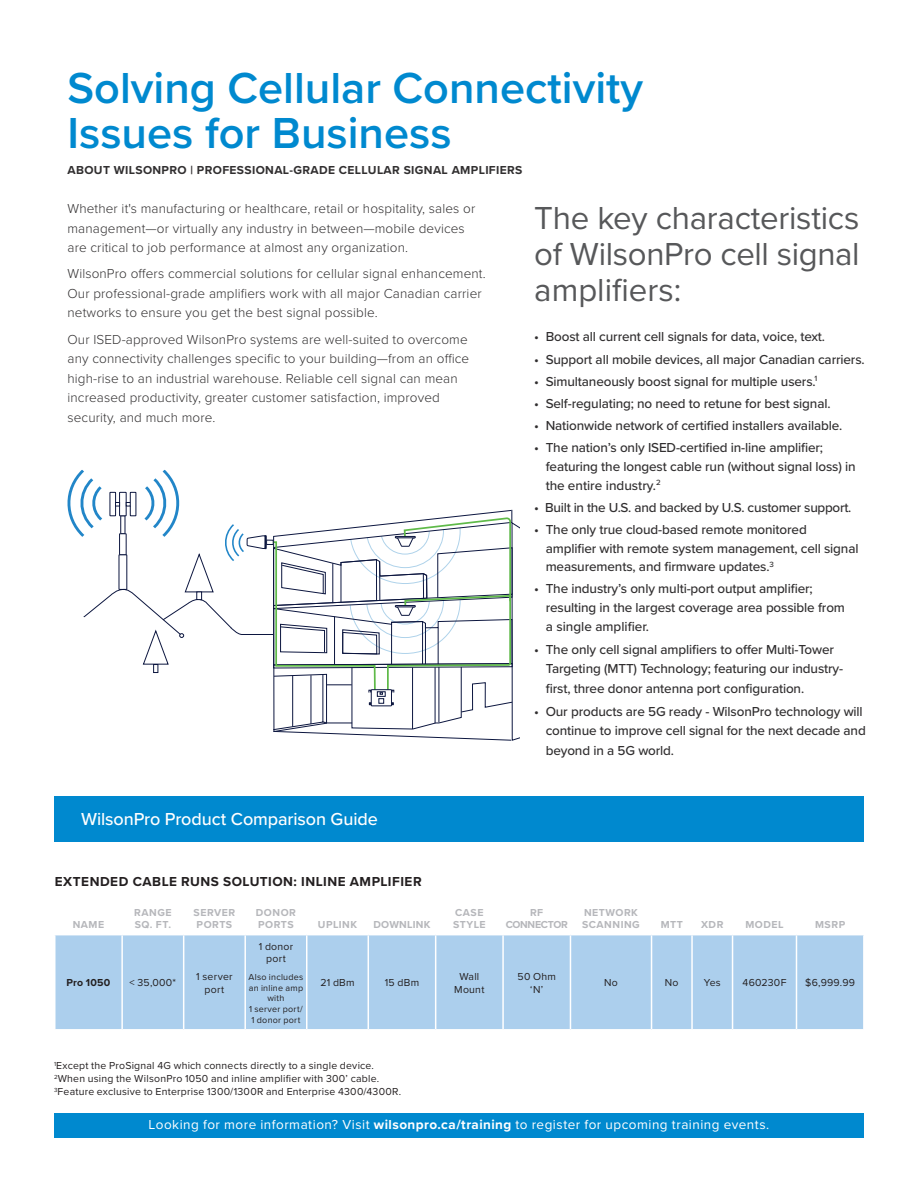
<style>
.page{position:relative;width:918px;height:1188px;background:#fff}
.page>*{position:absolute;margin:0;border:0;box-sizing:border-box;transform-origin:0 0}
.t1{font:600 45px/45px "Proxima Nova";color:#0089cf}
.t2{font:33px/36px "Proxima Nova";letter-spacing:-.01em;color:#57585a;text-align:justify}
.t3{font:500 18px "Proxima Nova";letter-spacing:-.005em;color:#fff}
.t4{font:500 13.5px/18.8px "Proxima Nova";letter-spacing:-.01em;color:#312f30}
.t5{font:300 13.5px/19.5px "Proxima Nova";letter-spacing:.01em;color:#312f30}
.t6{font:13.5px "Proxima Nova";letter-spacing:.035em;color:#fff}
.t7{font:700 13.5px "Proxima Nova";letter-spacing:.04em;color:#231f20}
.t8{font:700 12px "Proxima Nova";letter-spacing:.03em;color:#312f30}
.t9{font:10.5px/12.6px "Proxima Nova";letter-spacing:.02em;color:#231f20;text-align:center}
.t10{font:700 10.5px/12px "Proxima Nova";letter-spacing:.045em;color:#b6b7bb}
.t11{font:700 10.5px/12px "Proxima Nova";letter-spacing:-.03em;color:#b6b7bb;text-align:center}
.t12{font:700 10.5px "Proxima Nova";letter-spacing:.02em;color:#b6b7bb}
.t13{font:700 10.5px "Proxima Nova";letter-spacing:.015em;color:#231f20}
.t14{font:9px/10.8px "Proxima Nova";letter-spacing:.025em;color:#231f20;text-align:center}
.s1{font-weight:700}
</style>
<div class="page">
<div style="left:56px;top:935px;width:807px;height:94px;background:#accfed"></div>
<hr style="left:121px;top:935px;width:2px;height:94px;background:#fff">
<hr style="left:183px;top:935px;width:1px;height:94px;background:#fff">
<hr style="left:244px;top:935px;width:2px;height:94px;background:#fff">
<hr style="left:306px;top:935px;width:1px;height:94px;background:#fff">
<hr style="left:368px;top:935px;width:1px;height:94px;background:#fff">
<hr style="left:435px;top:935px;width:1px;height:94px;background:#fff">
<hr style="left:502px;top:935px;width:2px;height:94px;background:#fff">
<hr style="left:570px;top:935px;width:1px;height:94px;background:#fff">
<hr style="left:651px;top:935px;width:1px;height:94px;background:#fff">
<hr style="left:691px;top:935px;width:2px;height:94px;background:#fff">
<hr style="left:732px;top:935px;width:1px;height:94px;background:#fff">
<hr style="left:796px;top:935px;width:1px;height:94px;background:#fff">
<svg style="left:67px;top:470px;width:453px;height:271px"></svg>
<div style="left:54px;top:796px;width:810px;height:46px;background:#0089cf"></div>
<div style="left:54px;top:1114px;width:810px;height:24px;background:#0089cf"></div>
<p class="t1" style="left:68px;top:64px;width:577px">Solving Cellular Connectivity<br>Issues for Business</p>
<p class="t8" style="left:68px;top:161px;width:456px">ABOUT WILSONPRO | PROFESSIONAL-GRADE CELLULAR SIGNAL AMPLIFIERS</p>
<p class="t5" style="left:68px;top:198px;width:409px">Whether it's manufacturing or healthcare, retail or hospitality, sales or management—or virtually any industry in between—mobile devices are critical to job performance at almost any organization.</p>
<p class="t5" style="left:68px;top:263px;width:420px">WilsonPro offers commercial solutions for cellular signal enhancement.<br>Our professional-grade amplifiers work with all major Canadian carrier networks to ensure you get the best signal possible.</p>
<p class="t5" style="left:68px;top:329px;width:403px">Our ISED-approved WilsonPro systems are well-suited to overcome any connectivity challenges specific to your building—from an office high-rise to an industrial warehouse. Reliable cell signal can mean increased productivity, greater customer satisfaction, improved security, and much more.</p>
<p class="t3" style="left:81px;top:805px;width:298px">WilsonPro Product Comparison Guide</p>
<p class="t2" style="left:534px;top:198px;width:327px">The key characteristics of WilsonPro cell signal amplifiers:</p>
<p class="t4" style="left:534px;top:327px;width:292px">• Boost all current cell signals for data, voice, text.</p>
<p class="t4" style="left:534px;top:349px;width:332px">• Support all mobile devices, all major Canadian carriers.</p>
<p class="t4" style="left:534px;top:371px;width:285px">• Simultaneously boost signal for multiple users.<sup>1</sup></p>
<p class="t4" style="left:534px;top:393px;width:298px">• Self-regulating; no need to retune for best signal.</p>
<p class="t4" style="left:534px;top:416px;width:309px">• Nationwide network of certified installers available.</p>
<p class="t4" style="left:546px;top:438px;width:312px;text-indent:-11px">• The nation’s only ISED-certified in-line amplifier; featuring the longest cable run (without signal loss) in the entire industry.<sup>2</sup></p>
<p class="t4" style="left:534px;top:497px;width:319px">• Built in the U.S. and backed by U.S. customer support.</p>
<p class="t4" style="left:546px;top:519px;width:314px;text-indent:-11px">• The only true cloud-based remote monitored amplifier with remote system management, cell signal measurements, and firmware updates.<sup>3</sup></p>
<p class="t4" style="left:546px;top:579px;width:301px;text-indent:-11px">• The industry’s only multi-port output amplifier; resulting in the largest coverage area possible from a single amplifier.</p>
<p class="t4" style="left:546px;top:639px;width:299px;line-height:19.5px;text-indent:-11px">• The only cell signal amplifiers to offer Multi-Tower<br>Targeting (MTT) Technology; featuring our industry&shy;first, three donor antenna port configuration.</p>
<p class="t4" style="left:546px;top:701px;width:322px;line-height:19.5px;text-indent:-11px">• Our products are 5G ready - WilsonPro technology will continue to improve cell signal for the next decade and beyond in a 5G world.</p>
<p class="t7" style="left:55px;top:871px;width:369px">EXTENDED CABLE RUNS SOLUTION: INLINE AMPLIFIER</p>
<p class="t10" style="left:73px;top:918px;width:33px">NAME</p>
<p class="t10" style="left:134px;top:906px;width:39px">RANGE<br>SQ. FT.</p>
<p class="t10" style="left:194px;top:906px;width:43px">SERVER<br>PORTS</p>
<p class="t10" style="left:256px;top:906px;width:41px">DONOR<br>PORTS</p>
<p class="t10" style="left:318px;top:918px;width:41px">UPLINK</p>
<p class="t12" style="left:374px;top:917px;width:58px">DOWNLINK</p>
<p class="t10" style="left:453px;top:906px;width:34px">CASE<br>STYLE</p>
<p class="t11" style="left:506px;top:906px;width:64px">RF<br>CONNECTOR</p>
<p class="t10" style="left:584px;top:906px;width:55px">NETWORK</p>
<p class="t10" style="left:582px;top:918px;width:59px">SCANNING</p>
<p class="t10" style="left:661px;top:918px;width:24px">MTT</p>
<p class="t10" style="left:701px;top:918px;width:24px">XDR</p>
<p class="t10" style="left:745px;top:918px;width:40px">MODEL</p>
<p class="t10" style="left:815px;top:918px;width:32px">MSRP</p>
<p class="t13" style="left:67px;top:975px;width:45px">Pro 1050</p>
<p class="t9" style="left:130px;top:976px;width:48px">&lt; 35,000*</p>
<p class="t9" style="left:196px;top:970px;width:38px">1 server port</p>
<p class="t9" style="left:259px;top:939px;width:36px">1 donor port</p>
<p class="t14" style="left:249px;top:971px;width:56px">Also includes an inline amp with<br>1 server port/<br>1 donor port</p>
<p class="t9" style="left:320px;top:976px;width:36px">21 dBm</p>
<p class="t9" style="left:385px;top:976px;width:36px">15 dBm</p>
<p class="t9" style="left:454px;top:970px;width:32px">Wall<br>Mount</p>
<p class="t9" style="left:518px;top:970px;width:40px">50 Ohm ‘N’</p>
<p class="t9" style="left:604px;top:976px;width:15px">No</p>
<p class="t9" style="left:665px;top:976px;width:15px">No</p>
<p class="t9" style="left:704px;top:976px;width:19px">Yes</p>
<p class="t9" style="left:743px;top:976px;width:45px">460230F</p>
<p class="t9" style="left:805px;top:976px;width:51px">$6,999.99</p>
<p class="t9" style="left:54px;top:1059px;width:322px"><sup>1</sup>Except the ProSignal 4G which connects directly to a single device.</p>
<p class="t9" style="left:54px;top:1072px;width:327px"><sup>2</sup>When using the WilsonPro 1050 and inline amplifier with 300’ cable.</p>
<p class="t9" style="left:54px;top:1085px;width:349px"><sup>3</sup>Feature exclusive to Enterprise 1300/1300R and Enterprise 4300/4300R.</p>
<p class="t6" style="left:149px;top:1115px;width:622px">Looking for more information? Visit <span class="s1">wilsonpro.ca/training</span> to register for upcoming training events.</p>
</div>
